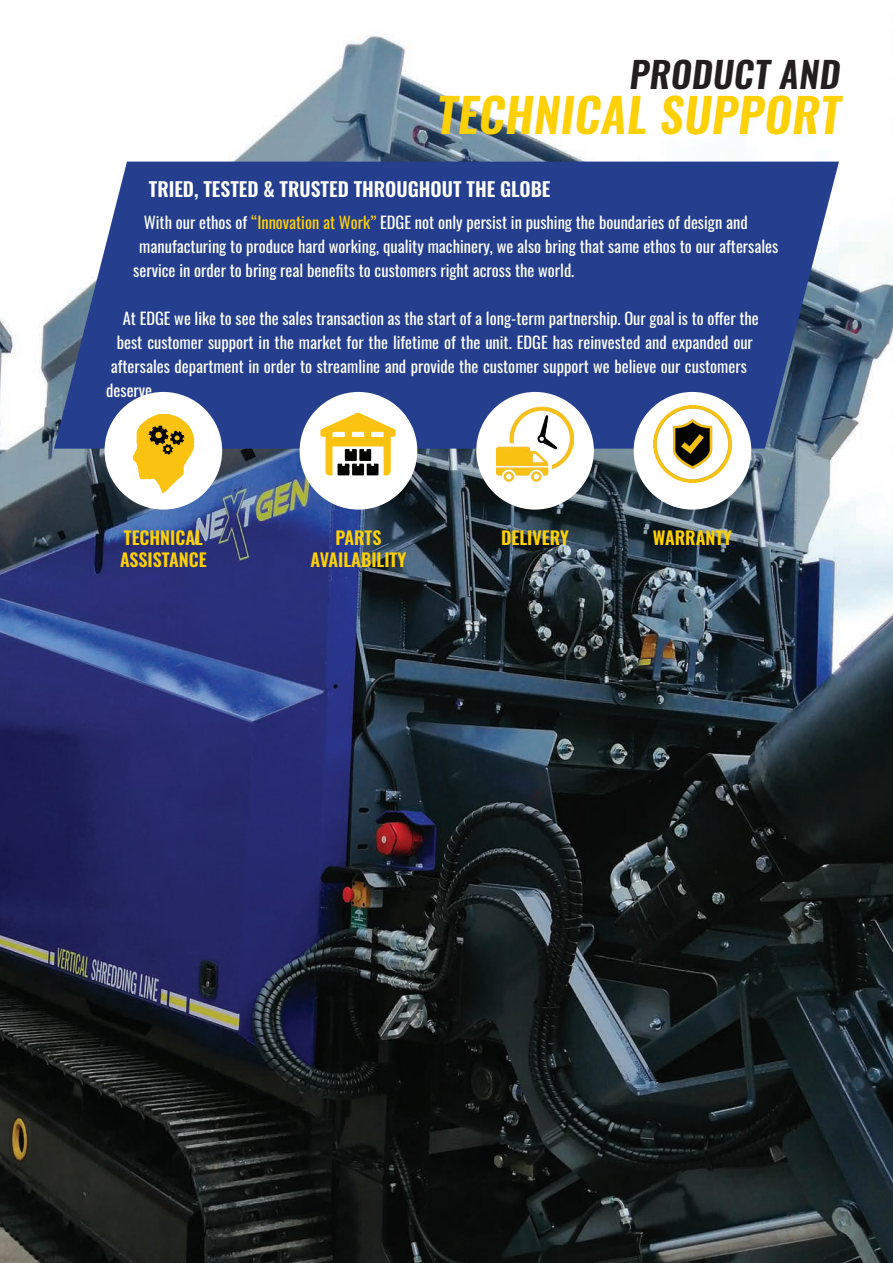
<style>
.page{position:relative;width:893px;height:1263px;background:#fff}
.page>*{position:absolute;margin:0;border:0;box-sizing:border-box;transform-origin:0 0}
.t1{font:600 47.1px "Oswald";color:#fed006}
.t2{font:600 35.85px "Oswald";color:#231f20}
.t3{font:600 19.5px "Oswald";color:#fff}
.t4{font:600 18px/21.6px "Oswald";color:#fed006;text-align:center}
.t5{font:16.5px "Oswald";color:#fff}
.s1{color:#fed006}
</style>
<div class="page">
<img style="left:0;top:35px;width:893px;height:1228px">
<svg style="left:54px;top:162px;width:785px;height:287px;background:#314991"></svg>
<div style="left:105px;top:392px;width:117px;height:118px;background:#fff;border-radius:50%"></div>
<div style="left:300px;top:392px;width:117px;height:118px;background:#fff;border-radius:50%"></div>
<img style="left:132px;top:415px;width:63px;height:77px">
<img style="left:320px;top:406px;width:77px;height:70px">
<div style="left:476px;top:392px;width:118px;height:118px;background:#fff;border-radius:50%"></div>
<img style="left:497px;top:406px;width:77px;height:76px">
<div style="left:634px;top:392px;width:117px;height:118px;background:#fff;border-radius:50%"></div>
<img style="left:654px;top:406px;width:77px;height:77px">
<h2 class="t2" style="left:628px;top:56px;width:219px">PRODUCT AND</h2>
<h1 class="t1" style="left:435px;top:90px;width:415px">TECHNICAL SUPPORT</h1>
<p class="t3" style="left:149px;top:178px;width:403px">TRIED, TESTED &amp; TRUSTED THROUGHOUT THE GLOBE</p>
<p class="t5" style="left:144px;top:207px;width:605px">With our ethos of <span class="s1">“Innovation at Work”</span> EDGE not only persist in pushing the boundaries of design and</p>
<p class="t5" style="left:139px;top:231px;width:641px">manufacturing to produce hard working, quality machinery, we also bring that same ethos to our aftersales</p>
<p class="t5" style="left:133px;top:255px;width:443px">service in order to bring real benefits to customers right across the world.</p>
<p class="t5" style="left:123px;top:303px;width:638px">At EDGE we like to see the sales transaction as the start of a long-term partnership. Our goal is to offer the</p>
<p class="t5" style="left:117px;top:327px;width:638px">best customer support in the market for the lifetime of the unit. EDGE has reinvested and expanded our</p>
<p class="t5" style="left:111px;top:351px;width:638px">aftersales department in order to streamline and provide the customer support we believe our customers</p>
<p class="t5" style="left:106px;top:375px;width:51px">deserve.</p>
<p class="t4" style="left:120px;top:528px;width:88px;text-align:left">TECHNICAL<br>ASSISTANCE</p>
<p class="t4" style="left:501px;top:528px;width:69px">DELIVERY</p>
<p class="t4" style="left:653px;top:528px;width:81px">WARRANTY</p>
<p class="t4" style="left:311px;top:528px;width:97px">PARTS<br>AVAILABILITY</p>
</div>
